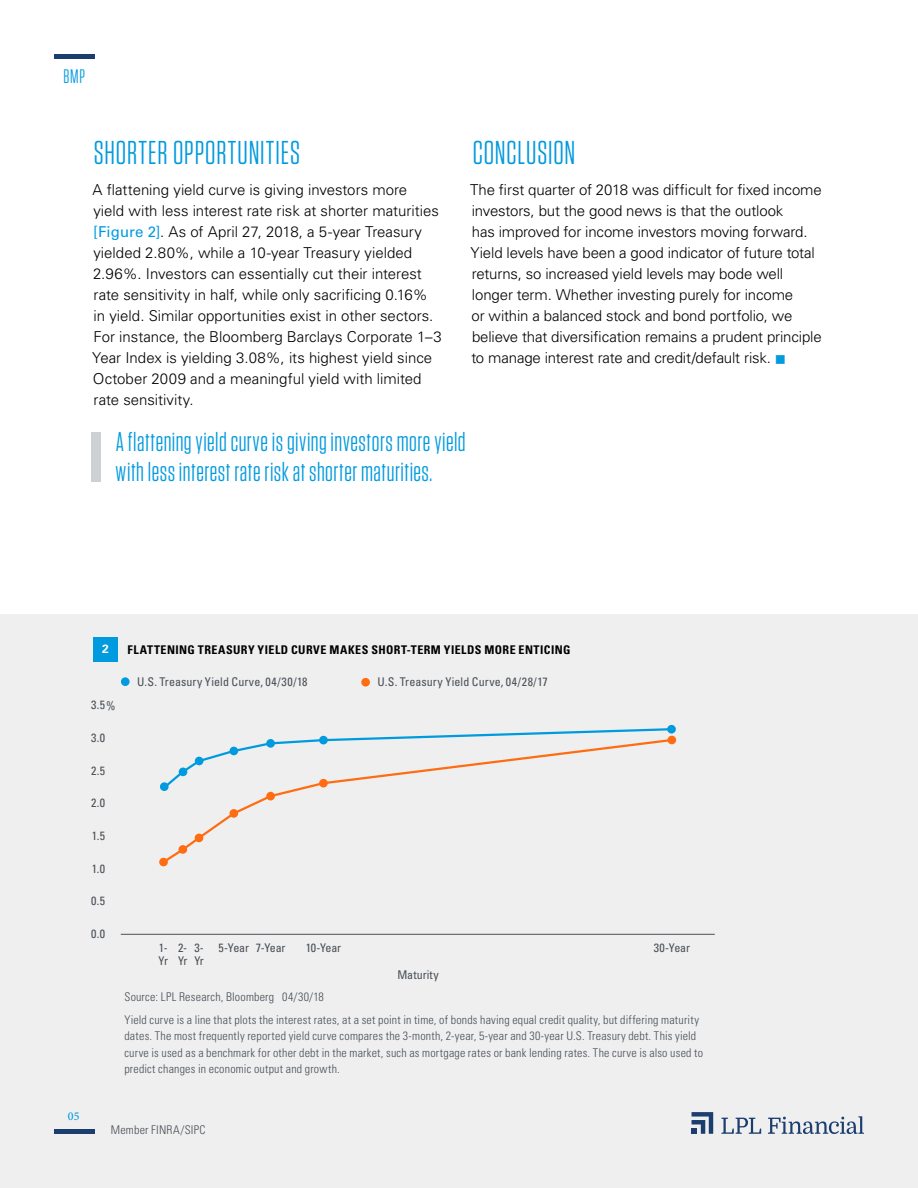
<style>
.page{position:relative;width:918px;height:1188px;background:#fff}
.page>*{position:absolute;margin:0;border:0;box-sizing:border-box;transform-origin:0 0}
.t1{font:33px "Tungsten Narrow";letter-spacing:.025em;color:#009ade}
.t2{font:27px/30px "Tungsten Narrow";letter-spacing:.02em;color:#009ade}
.t3{font:19.5px "Tungsten Narrow";color:#009ade}
.t4{font:300 15px/21px "Univers LT Std";letter-spacing:-.005em;color:#000}
.t5{font:300 condensed 12px/16.5px "Univers LT Std";letter-spacing:.015em;color:#484f55}
.t6{font:condensed 12px/13.5px "Univers LT Std";letter-spacing:.005em;color:#484f55}
.t7{font:700 condensed 12px "Univers LT Std";letter-spacing:.035em;color:#000}
.t8{font:condensed 12px "Univers LT Std";letter-spacing:-.015em;color:#484f55}
.t9{font:500 12px "Minion Pro";color:#009ade}
.t10{font:700 12px "Univers LT Std";color:#fff}
.s1{font-weight:400;color:#009ade}
.s2{color:#009ade}
</style>
<div class="page">
<div style="left:0;top:1068px;width:918px;height:120px;background:#efeff0"></div>
<hr style="left:54px;top:1130px;width:40px;height:4px;background:#1b3e6f">
<svg style="left:692px;top:1112px;width:21px;height:22px"></svg>
<svg style="left:721px;top:1118px;width:40px;height:16px"></svg>
<svg style="left:768px;top:1116px;width:96px;height:18px"></svg>
<hr style="left:54px;top:54px;width:40px;height:4px;background:#1b3e6f">
<div style="left:0;top:615px;width:918px;height:467px;background:#efeff0"></div>
<div style="left:93px;top:638px;width:25px;height:24px;background:#009ade"></div>
<div style="left:121px;top:677px;width:9px;height:9px;background:#009ade;border-radius:50%"></div>
<div style="left:361px;top:678px;width:9px;height:9px;background:#ff6c11;border-radius:50%"></div>
<hr style="left:121px;top:934px;width:594px;height:1px;background:#484f55">
<svg style="left:667px;top:725px;width:9px;height:9px"></svg>
<div style="left:668px;top:736px;width:8px;height:8px;background:#ff6c11;border-radius:50%"></div>
<svg style="left:319px;top:727px;width:355px;height:11px"></svg>
<svg style="left:160px;top:738px;width:514px;height:127px"></svg>
<div style="left:91px;top:432px;width:10px;height:50px;background:#cdd1d3"></div>
<h3 class="t3" style="left:63px;top:67px;width:23px">BMP</h3>
<h1 class="t1" style="left:94px;top:136px;width:208px">SHORTER OPPORTUNITIES</h1>
<p class="t4" style="left:92px;top:180px;width:351px">A flattening yield curve is giving investors more<br>yield with less interest rate risk at shorter maturities <span class="s1">[Figure 2]</span>. As of April 27, 2018, a 5-year Treasury yielded 2.80%, while a 10-year Treasury yielded 2.96%. Investors can essentially cut their interest rate sensitivity in half, while only sacrificing 0.16%<br>in yield. Similar opportunities exist in other sectors.<br>For instance, the Bloomberg Barclays Corporate 1–3<br>Year Index is yielding 3.08%, its highest yield since October 2009 and a meaningful yield with limited rate sensitivity.</p>
<h1 class="t1" style="left:473px;top:136px;width:104px">CONCLUSION</h1>
<p class="t4" style="left:470px;top:180px;width:353px">The first quarter of 2018 was difficult for fixed income investors, but the good news is that the outlook<br>has improved for income investors moving forward.<br>Yield levels have been a good indicator of future total returns, so increased yield levels may bode well longer term. Whether investing purely for income<br>or within a balanced stock and bond portfolio, we believe that diversification remains a prudent principle to manage interest rate and credit/default risk. <span class="s2">■</span></p>
<h2 class="t2" style="left:116px;top:428px;width:352px">A flattening yield curve is giving investors more yield with less interest rate risk at shorter maturities.</h2>
<p class="t10" style="left:102px;top:642px;width:8px">2</p>
<p class="t7" style="left:128px;top:643px;width:444px">FLATTENING TREASURY YIELD CURVE MAKES SHORT-TERM YIELDS MORE ENTICING</p>
<p class="t6" style="left:91px;top:698px;width:26px">3.5%</p>
<p class="t6" style="left:91px;top:731px;width:16px">3.0</p>
<p class="t6" style="left:91px;top:764px;width:16px">2.5</p>
<p class="t6" style="left:91px;top:796px;width:16px">2.0</p>
<p class="t6" style="left:92px;top:829px;width:15px">1.5</p>
<p class="t6" style="left:92px;top:861px;width:15px">1.0</p>
<p class="t6" style="left:91px;top:894px;width:16px">0.5</p>
<p class="t6" style="left:91px;top:927px;width:16px">0.0</p>
<p class="t6" style="left:137px;top:675px;width:172px">U.S. Treasury Yield Curve, 04/30/18</p>
<p class="t6" style="left:377px;top:675px;width:172px">U.S. Treasury Yield Curve, 04/28/17</p>
<p class="t6" style="left:158px;top:941px;width:11px">1-<br>Yr</p>
<p class="t6" style="left:654px;top:941px;width:38px">30-Year</p>
<p class="t6" style="left:397px;top:968px;width:43px">Maturity</p>
<p class="t8" style="left:194px;top:940px;width:93px">3- 5-Year 7-Year</p>
<p class="t6" style="left:306px;top:941px;width:37px">10-Year</p>
<p class="t6" style="left:194px;top:954px;width:11px">Yr</p>
<p class="t6" style="left:178px;top:941px;width:11px">2-<br>Yr</p>
<p class="t5" style="left:124px;top:985px;width:576px;line-height:23.2px">Source: LPL Research, Bloomberg 04/30/18<br>Yield curve is a line that plots the interest rates, at a set point in time, of bonds having equal credit quality, but differing maturity</p>
<p class="t5" style="left:124px;top:1028px;width:580px">dates. The most frequently reported yield curve compares the 3-month, 2-year, 5-year and 30-year U.S. Treasury debt. This yield curve is used as a benchmark for other debt in the market, such as mortgage rates or bank lending rates. The curve is also used to predict changes in economic output and growth.</p>
<p class="t9" style="left:68px;top:1108px;width:13px">05</p>
<p class="t5" style="left:111px;top:1121px;width:96px">Member FINRA/SIPC</p>
</div>
